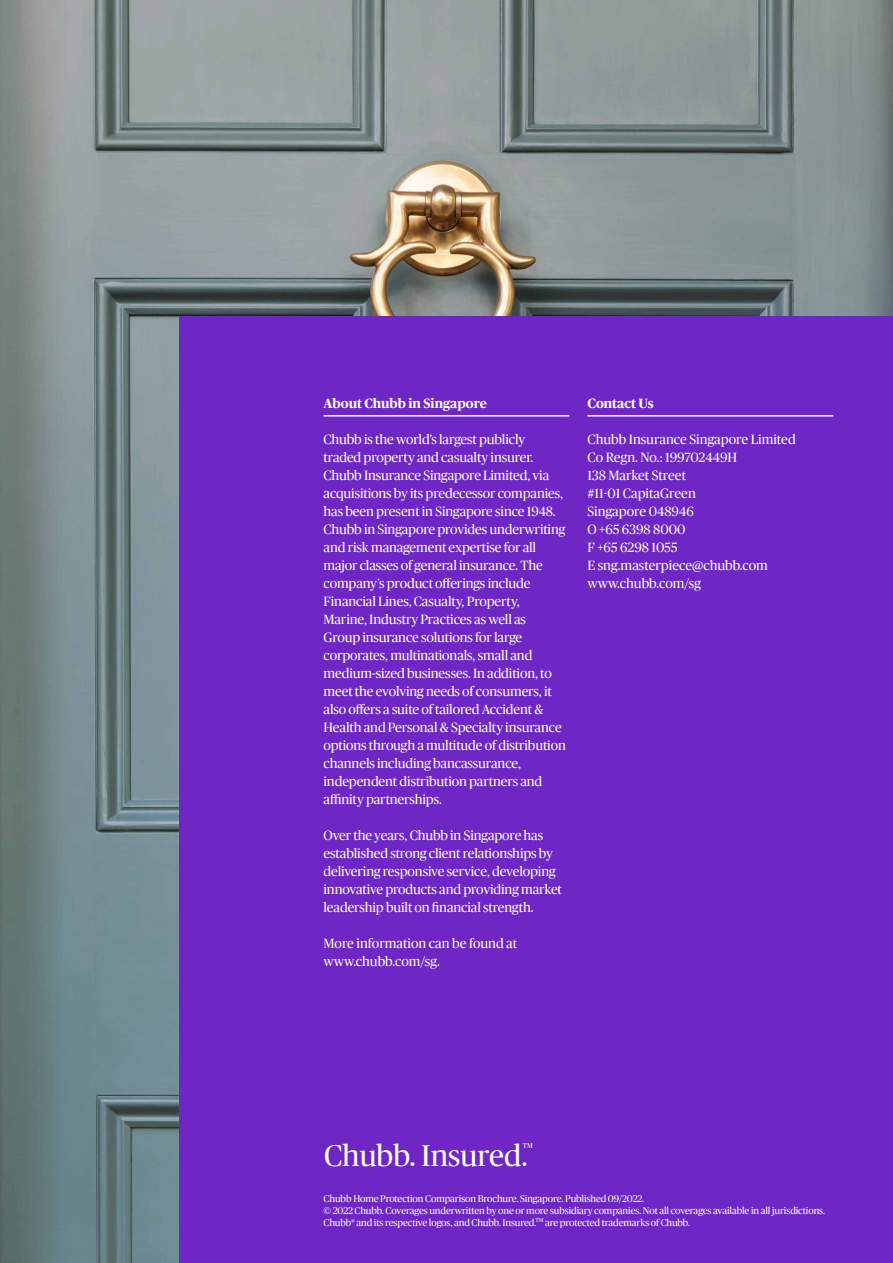
<style>
.page{position:relative;width:893px;height:1263px;background:#fff}
.page>*{position:absolute;margin:0;border:0;box-sizing:border-box;transform-origin:0 0}
.t1{font:30px "Chubb Publico Office";color:#fff}
.t2{font:13.5px/18px "Chubb Publico Office";letter-spacing:-.01em;color:#fff}
.t3{font:700 13.5px "Chubb Publico Office";color:#fff}
.t4{font:9.75px/11.7px "Chubb Publico Office";letter-spacing:-.01em;color:#fff}
.t5{font:7.05px "Chubb Publico Office";color:#fff}
</style>
<div class="page">
<img style="left:0;top:0;width:893px;height:1263px">
<div style="left:180px;top:317px;width:713px;height:946px;background:#6e27c5"></div>
<hr style="left:324px;top:415px;width:245px;height:1px;background:#fff">
<hr style="left:587px;top:415px;width:246px;height:1px;background:#fff">
<p class="t3" style="left:324px;top:394px;width:165px">About Chubb in Singapore</p>
<p class="t2" style="left:324px;top:430px;width:244px">Chubb is the world’s largest publicly traded property and casualty insurer.<br>Chubb Insurance Singapore Limited, via acquisitions by its predecessor companies, has been present in Singapore since 1948.<br>Chubb in Singapore provides underwriting and risk management expertise for all major classes of general insurance. The company’s product offerings include Financial Lines, Casualty, Property, Marine, Industry Practices as well as Group insurance solutions for large corporates, multinationals, small and medium-sized businesses. In addition, to meet the evolving needs of consumers, it also offers a suite of tailored Accident &amp; Health and Personal &amp; Specialty insurance options through a multitude of distribution channels including bancassurance, independent distribution partners and affinity partnerships.</p>
<p class="t2" style="left:324px;top:826px;width:240px">Over the years, Chubb in Singapore has established strong client relationships by delivering responsive service, developing innovative products and providing market leadership built on financial strength.</p>
<p class="t2" style="left:324px;top:934px;width:195px">More information can be found at www.chubb.com/sg.</p>
<p class="t3" style="left:587px;top:394px;width:68px">Contact Us</p>
<p class="t2" style="left:587px;top:430px;width:210px">Chubb Insurance Singapore Limited<br>Co Regn. No.: 199702449H<br>138 Market Street<br>#11-01 CapitaGreen<br>Singapore 048946<br>O +65 6398 8000<br>F +65 6298 1055<br>E sng.masterpiece@chubb.com www.chubb.com/sg</p>
<h1 class="t1" style="left:324px;top:1134px;width:205px">Chubb. Insured.</h1>
<p class="t5" style="left:523px;top:1141px;width:11px">TM</p>
<p class="t4" style="left:324px;top:1192px;width:503px">Chubb Home Protection Comparison Brochure. Singapore. Published 09/2022.<br>© 2022 Chubb. Coverages underwritten by one or more subsidiary companies. Not all coverages available in all jurisdictions.<br>Chubb® and its respective logos, and Chubb. Insured.<sup>TM</sup> are protected trademarks of Chubb.</p>
</div>
